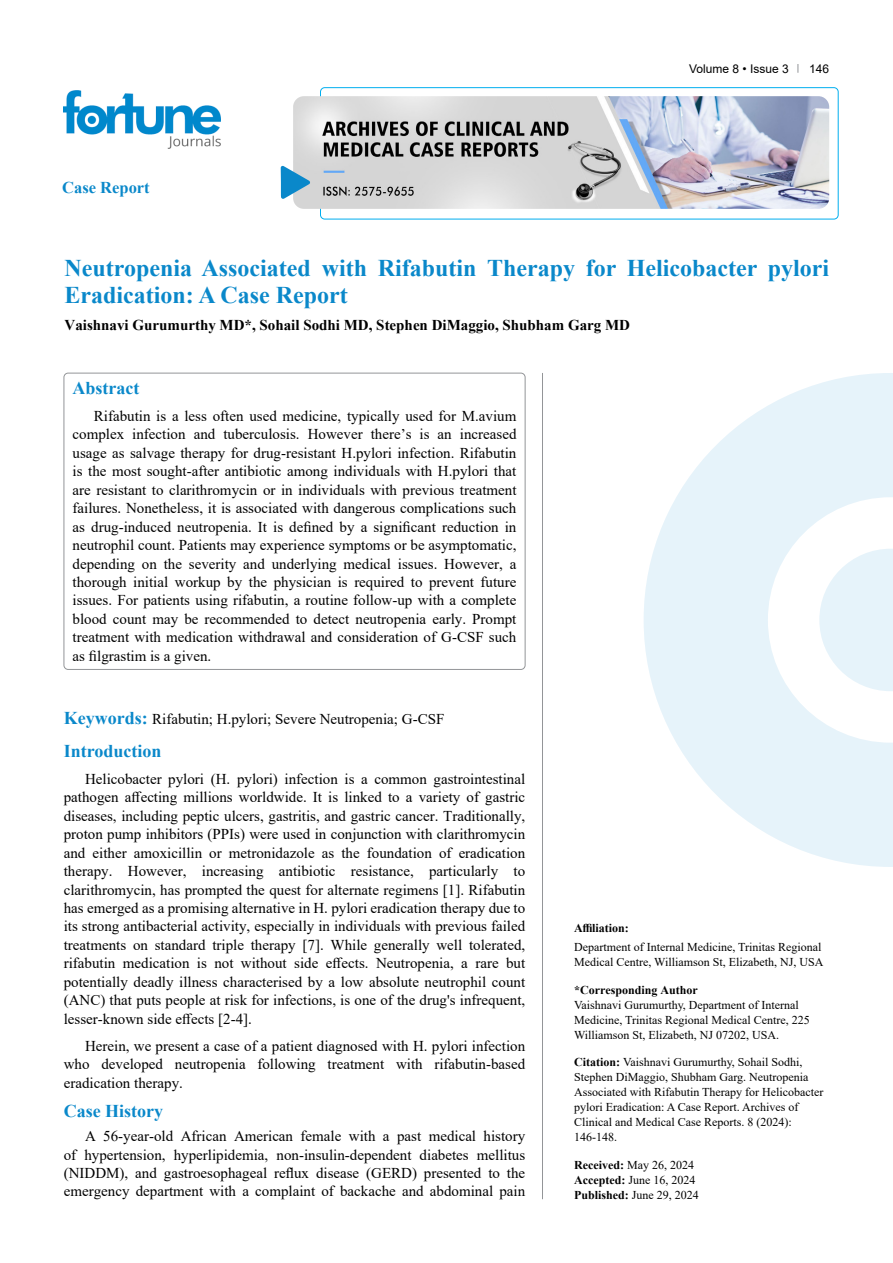
<style>
.page{position:relative;width:893px;height:1263px;background:#fff}
.page>*{position:absolute;margin:0;border:0;box-sizing:border-box;transform-origin:0 0}
.t1{font:700 24px/27px "Times New Roman";color:#0a88ca}
.t2{font:700 18px "Times New Roman";color:#0a88ca}
.t3{font:700 16.5px "Times New Roman";color:#0a88ca}
.t4{font:15px/18.5px "Times New Roman";color:#000;text-align:justify}
.t5{font:700 15px "Times New Roman";color:#000}
.t6{font:12px/15px "Times New Roman";color:#000}
.t7{font:700 12px "Times New Roman";color:#000}
.t8{font:12px "Arial";color:#000}
.s1{font-weight:700;font-size:18px;color:#0a88ca}
.s2{font-weight:700}
</style>
<div class="page">
<div style="left:320px;top:87px;width:518px;height:132px;border:1px solid #00aeef;border-radius:4px"></div>
<img style="left:64px;top:90px;width:157px;height:59px">
<img style="left:293px;top:96px;width:536px;height:113px">
<svg style="left:281px;top:166px;width:29px;height:33px"></svg>
<svg style="left:644px;top:373px;width:249px;height:494px;fill:#e6f3fa"></svg>
<svg style="left:819px;top:549px;width:74px;height:142px"></svg>
<hr style="left:542px;top:373px;width:1px;height:826px;background:#939598">
<div style="left:64px;top:373px;width:461px;height:297px;border:1px solid #939598;border-radius:4px"></div>
<p class="t3" style="left:62px;top:175px;width:89px">Case Report</p>
<p class="t8" style="left:689px;top:60px;width:101px">Volume 8 • Issue 3</p>
<p class="t8" style="left:809px;top:60px;width:22px">146</p>
<h1 class="t1" style="left:65px;top:254px;width:766px">Neutropenia Associated with Rifabutin Therapy for Helicobacter pylori<br>Eradication: A Case Report</h1>
<p class="t5" style="left:65px;top:315px;width:567px">Vaishnavi Gurumurthy MD*, Sohail Sodhi MD, Stephen DiMaggio, Shubham Garg MD</p>
<p class="t2" style="left:73px;top:375px;width:68px">Abstract</p>
<p class="t4" style="left:73px;top:406px;width:445px;text-indent:21px">Rifabutin is a less often used medicine, typically used for M.avium complex infection and tuberculosis. However there’s is an increased usage as salvage therapy for drug-resistant H.pylori infection. Rifabutin is the most sought-after antibiotic among individuals with H.pylori that are resistant to clarithromycin or in individuals with previous treatment failures. Nonetheless, it is associated with dangerous complications such as drug-induced neutropenia. It is defined by a significant reduction in neutrophil count. Patients may experience symptoms or be asymptomatic, depending on the severity and underlying medical issues. However, a thorough initial workup by the physician is required to prevent future issues. For patients using rifabutin, a routine follow-up with a complete blood count may be recommended to detect neutropenia early. Prompt treatment with medication withdrawal and consideration of G-CSF such as filgrastim is a given.</p>
<p class="t4" style="left:64px;top:709px;width:382px"><span class="s1">Keywords:</span> Rifabutin; H.pylori; Severe Neutropenia; G-CSF</p>
<p class="t2" style="left:64px;top:738px;width:99px">Introduction</p>
<p class="t4" style="left:64px;top:769px;width:463px;text-indent:21px">Helicobacter pylori (H. pylori) infection is a common gastrointestinal pathogen affecting millions worldwide. It is linked to a variety of gastric diseases, including peptic ulcers, gastritis, and gastric cancer. Traditionally, proton pump inhibitors (PPIs) were used in conjunction with clarithromycin and either amoxicillin or metronidazole as the foundation of eradication therapy. However, increasing antibiotic resistance, particularly to clarithromycin, has prompted the quest for alternate regimens [1]. Rifabutin has emerged as a promising alternative in H. pylori eradication therapy due to its strong antibacterial activity, especially in individuals with previous failed treatments on standard triple therapy [7]. While generally well tolerated, rifabutin medication is not without side effects. Neutropenia, a rare but potentially deadly illness characterised by a low absolute neutrophil count (ANC) that puts people at risk for infections, is one of the drug's infrequent, lesser-known side effects [2-4].</p>
<p class="t4" style="left:64px;top:1036px;width:463px;text-indent:21px">Herein, we present a case of a patient diagnosed with H. pylori infection who developed neutropenia following treatment with rifabutin-based eradication therapy.</p>
<p class="t2" style="left:64px;top:1098px;width:101px">Case History</p>
<p class="t4" style="left:64px;top:1126px;width:463px;text-indent:21px">A 56-year-old African American female with a past medical history of hypertension, hyperlipidemia, non-insulin-dependent diabetes mellitus (NIDDM), and gastroesophageal reflux disease (GERD) presented to the emergency department with a complaint of backache and abdominal pain</p>
<p class="t7" style="left:574px;top:919px;width:56px">Affiliation:</p>
<p class="t6" style="left:574px;top:939px;width:251px">Department of Internal Medicine, Trinitas Regional<br>Medical Centre, Williamson St, Elizabeth, NJ, USA</p>
<p class="t7" style="left:574px;top:981px;width:125px">*Corresponding Author</p>
<p class="t6" style="left:574px;top:997px;width:237px">Vaishnavi Gurumurthy, Department of Internal<br>Medicine, Trinitas Regional Medical Centre, 225<br>Williamson St, Elizabeth, NJ 07202, USA.</p>
<p class="t6" style="left:574px;top:1054px;width:251px"><span class="s2">Citation:</span> Vaishnavi Gurumurthy, Sohail Sodhi, Stephen DiMaggio, Shubham Garg. Neutropenia Associated with Rifabutin Therapy for Helicobacter pylori Eradication: A Case Report. Archives of Clinical and Medical Case Reports. 8 (2024):<br>146-148.</p>
<p class="t6" style="left:574px;top:1157px;width:126px"><span class="s2">Received:</span> May 26, 2024<br><span class="s2">Accepted:</span> June 16, 2024<br><span class="s2">Published:</span> June 29, 2024</p>
</div>
